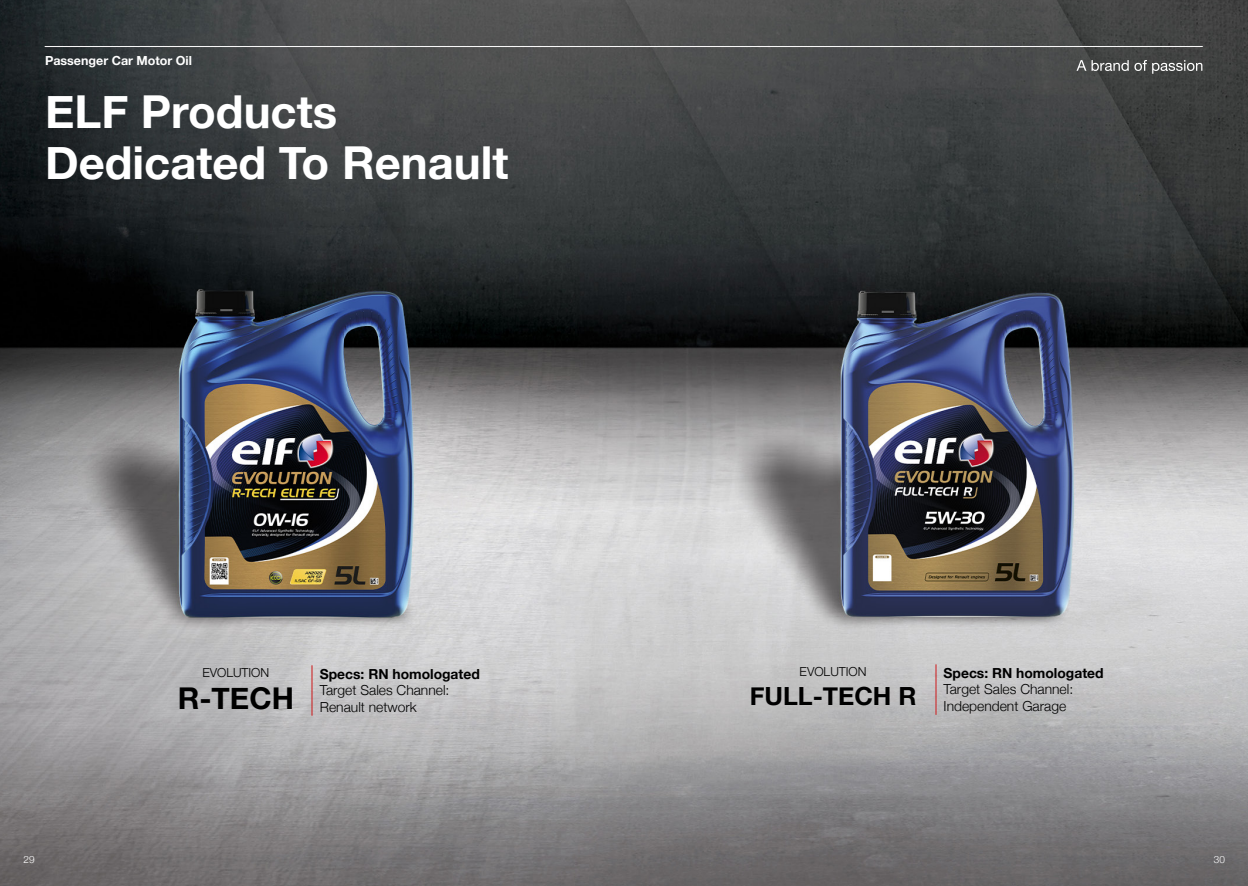
<style>
.page{position:relative;width:1248px;height:886px;background:#fff}
.page>*{position:absolute;margin:0;border:0;box-sizing:border-box;transform-origin:0 0}
.t1{font:700 45.38px/51.5px "Helvetica Neue";color:#fff}
.t2{font:700 30px "Helvetica Neue";color:#000}
.t3{font:700 25px "Helvetica Neue";color:#000}
.t4{font:300 13.88px/16.6px "Helvetica Neue";color:#000}
.t5{font:700 13.88px "Helvetica Neue";color:#000}
.t6{font:700 12.5px "Helvetica Neue";color:#fff}
.t7{font:300 12.5px "Helvetica Neue";color:#000}
.t8{font:300 10px "Helvetica Neue";color:#fff}
</style>
<div class="page">
<img style="left:0;top:0;width:1247px;height:886px">
<svg style="left:1076px;top:60px;width:52px;height:11px"></svg>
<svg style="left:1134px;top:60px;width:68px;height:14px"></svg>
<hr style="left:45px;top:46px;width:1157px;height:1px;background:#fff">
<hr style="left:935px;top:664px;width:1px;height:51px;background:#cd1719">
<hr style="left:311px;top:665px;width:1px;height:51px;background:#cd1719">
<p class="t6" style="left:45px;top:51px;width:148px">Passenger Car Motor Oil</p>
<h1 class="t1" style="left:45px;top:87px;width:465px">ELF Products<br>Dedicated To Renault</h1>
<p class="t7" style="left:202px;top:663px;width:68px">EVOLUTION</p>
<h2 class="t2" style="left:178px;top:675px;width:118px">R-TECH</h2>
<p class="t5" style="left:320px;top:663px;width:161px">Specs: RN homologated</p>
<p class="t4" style="left:320px;top:681px;width:131px">Target Sales Channel:<br>Renault network</p>
<p class="t7" style="left:799px;top:662px;width:68px">EVOLUTION</p>
<h3 class="t3" style="left:749px;top:676px;width:168px">FULL-TECH R</h3>
<p class="t5" style="left:943px;top:662px;width:161px">Specs: RN homologated</p>
<p class="t4" style="left:943px;top:680px;width:131px">Target Sales Channel:<br>Independent Garage</p>
<p class="t8" style="left:24px;top:851px;width:13px">29</p>
<p class="t8" style="left:1213px;top:851px;width:13px">30</p>
</div>
